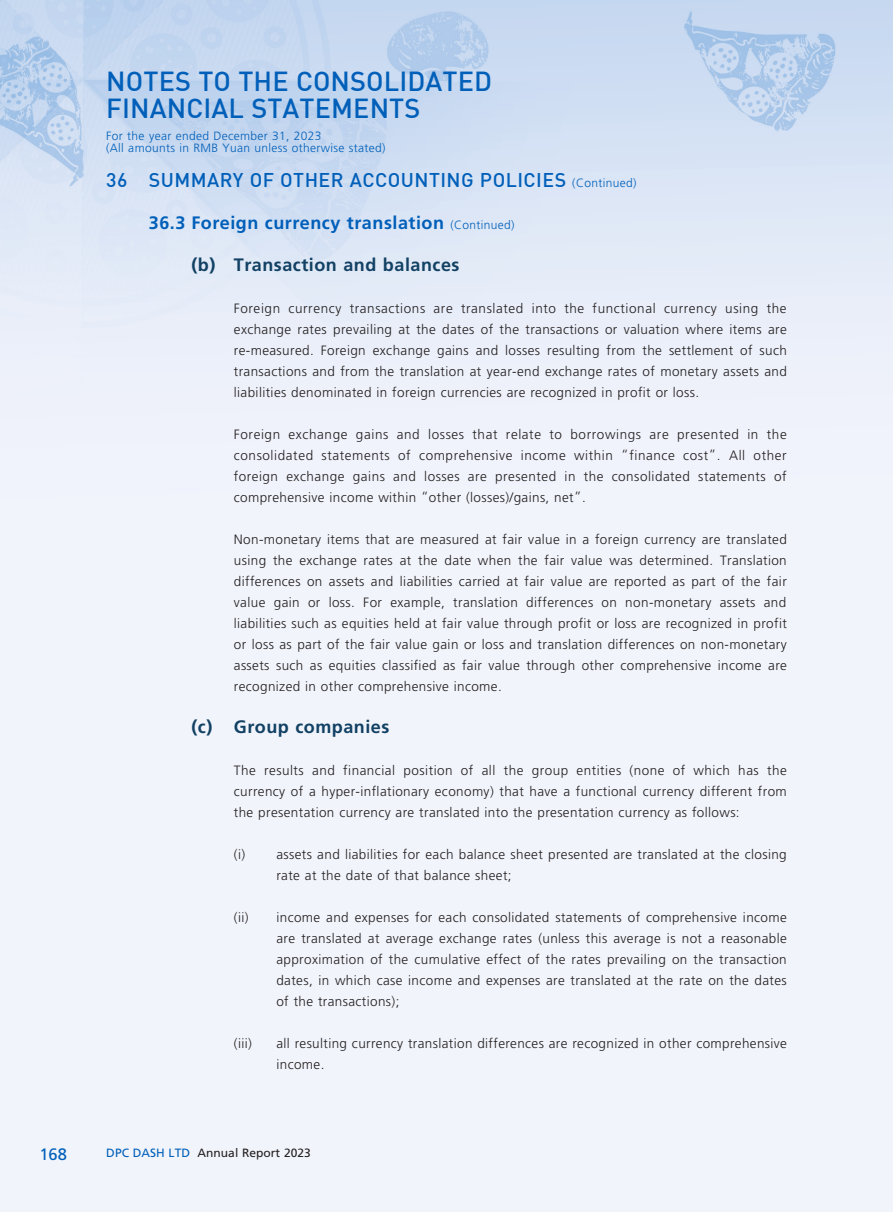
<style>
.page{position:relative;width:893px;height:1212px;background:#fff}
.page>*{position:absolute;margin:0;border:0;box-sizing:border-box;transform-origin:0 0}
.t1{font:27px/27px "DIN Medium";letter-spacing:.005em;color:#005fb9}
.t2{font:19.5px "DIN Medium";letter-spacing:.025em;color:#005fb9}
.t3{font:700 18px "Frutiger LT Std";letter-spacing:.03em;color:#124164}
.t4{font:700 18px "Frutiger LT Std";letter-spacing:.03em;color:#005fb9}
.t5{font:16.5px "Frutiger LT Std";color:#005fb9}
.t6{font:300 13.5px/21px "Frutiger LT Std";letter-spacing:.03em;color:#231f20;text-align:justify}
.t7{font:300 12px/12.8px "Frutiger LT Std";letter-spacing:.03em;color:#005fb9}
.t8{font:12px "Frutiger LT Std";letter-spacing:.005em;color:#231f20}
.s1{font-family:"Frutiger LT Std";font-weight:300;font-size:12px}
.s2{font-weight:300;font-size:12px}
.s3{color:#005fb9}
</style>
<div class="page">
<img style="left:0;top:0;width:893px;height:1212px">
<h1 class="t1" style="left:106px;top:67px;width:387px">NOTES TO THE CONSOLIDATED<br>FINANCIAL STATEMENTS</h1>
<p class="t7" style="left:106px;top:129px;width:281px">For the year ended December 31, 2023<br>(All amounts in RMB Yuan unless otherwise stated)</p>
<h2 class="t2" style="left:106px;top:167px;width:532px">36 SUMMARY OF OTHER ACCOUNTING POLICIES <span class="s1">(Continued)</span></h2>
<h3 class="t4" style="left:149px;top:212px;width:367px">36.3 Foreign currency translation <span class="s2">(Continued)</span></h3>
<h3 class="t3" style="left:191px;top:254px;width:270px">(b) Transaction and balances</h3>
<p class="t6" style="left:234px;top:298px;width:555px">Foreign currency transactions are translated into the functional currency using the exchange rates prevailing at the dates of the transactions or valuation where items are re-measured. Foreign exchange gains and losses resulting from the settlement of such transactions and from the translation at year-end exchange rates of monetary assets and liabilities denominated in foreign currencies are recognized in profit or loss.</p>
<p class="t6" style="left:234px;top:424px;width:554px">Foreign exchange gains and losses that relate to borrowings are presented in the consolidated statements of comprehensive income within “finance cost”. All other foreign exchange gains and losses are presented in the consolidated statements of comprehensive income within “other (losses)/gains, net”.</p>
<p class="t6" style="left:234px;top:529px;width:555px">Non-monetary items that are measured at fair value in a foreign currency are translated using the exchange rates at the date when the fair value was determined. Translation differences on assets and liabilities carried at fair value are reported as part of the fair value gain or loss. For example, translation differences on non-monetary assets and liabilities such as equities held at fair value through profit or loss are recognized in profit or loss as part of the fair value gain or loss and translation differences on non-monetary assets such as equities classified as fair value through other comprehensive income are recognized in other comprehensive income.</p>
<h3 class="t3" style="left:191px;top:716px;width:200px">(c) Group companies</h3>
<p class="t6" style="left:234px;top:760px;width:554px">The results and financial position of all the group entities (none of which has the currency of a hyper-inflationary economy) that have a functional currency different from the presentation currency are translated into the presentation currency as follows:</p>
<p class="t6" style="left:276px;top:844px;width:512px;text-indent:-43px">(i) assets and liabilities for each balance sheet presented are translated at the closing rate at the date of that balance sheet;</p>
<p class="t6" style="left:234px;top:907px;width:16px">(ii)</p>
<p class="t6" style="left:276px;top:907px;width:512px">income and expenses for each consolidated statements of comprehensive income are translated at average exchange rates (unless this average is not a reasonable approximation of the cumulative effect of the rates prevailing on the transaction dates, in which case income and expenses are translated at the rate on the dates of the transactions);</p>
<p class="t6" style="left:234px;top:1033px;width:19px">(iii)</p>
<p class="t6" style="left:276px;top:1033px;width:512px">all resulting currency translation differences are recognized in other comprehensive income.</p>
<p class="t5" style="left:39px;top:1144px;width:29px">168</p>
<p class="t8" style="left:106px;top:1145px;width:206px"><span class="s3">DPC DASH LTD</span> Annual Report 2023</p>
</div>
